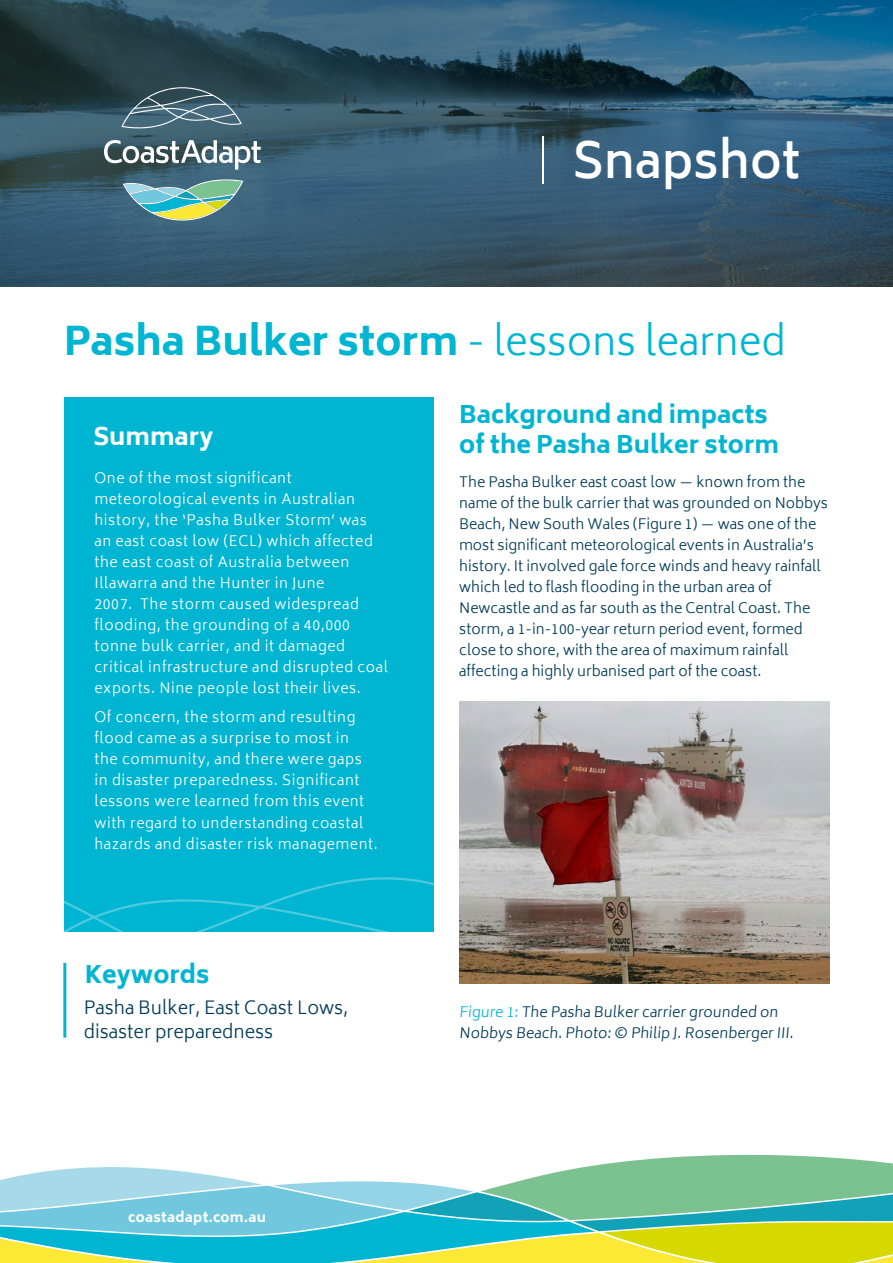
<style>
.page{position:relative;width:893px;height:1263px;background:#fff}
.page>*{position:absolute;margin:0;border:0;box-sizing:border-box;transform-origin:0 0}
.t1{font:600 48px "Biryani";color:#fff}
.t2{font:800 39px "Biryani";color:#00b5d2}
.t3{font:800 24px/30px "Biryani";color:#00b5d2}
.t4{font:800 24px "Biryani";color:#fff}
.t5{font:300 18px/24px "Biryani";color:#003a57}
.t6{font:300 14.25px/21px "Biryani";letter-spacing:.04em;color:#fff}
.t7{font:300 14.25px/21px "Biryani";color:#003a57}
.t8{font:800 13.5px "Biryani";letter-spacing:.02em;color:#fff}
.s1{font-weight:300}
.s2{color:#00b5d2}
</style>
<div class="page">
<svg style="left:0;top:1154px;width:893px;height:109px"></svg>
<hr style="left:63px;top:963px;width:3px;height:74px;background:#00b5d2">
<div style="left:64px;top:397px;width:370px;height:534px;background:#00b5d2"></div>
<svg style="left:64px;top:877px;width:370px;height:54px"></svg>
<svg style="left:0;top:0;width:893px;height:286px;background:#31566c"></svg>
<hr style="left:543px;top:137px;width:1px;height:47px;background:#fff">
<svg style="left:123px;top:179px;width:120px;height:42px;background:#74a799"></svg>
<svg style="left:121px;top:87px;width:121px;height:42px;background:#4e6b77"></svg>
<svg style="left:104px;top:140px;width:157px;height:30px"></svg>
<img style="left:459px;top:702px;width:370px;height:281px">
<h1 class="t1" style="left:573px;top:134px;width:229px">Snapshot</h1>
<h2 class="t2" style="left:64px;top:318px;width:724px">Pasha Bulker storm <span class="s1">- lessons learned</span></h2>
<h3 class="t4" style="left:93px;top:422px;width:122px">Summary</h3>
<p class="t6" style="left:94px;top:467px;width:295px">One of the most significant meteorological events in Australian history, the ‘Pasha Bulker Storm’ was<br>an east coast low (ECL) which affected the east coast of Australia between Illawarra and the Hunter in June<br>2007. The storm caused widespread flooding, the grounding of a 40,000 tonne bulk carrier, and it damaged critical infrastructure and disrupted coal exports. Nine people lost their lives.</p>
<p class="t6" style="left:94px;top:707px;width:285px">Of concern, the storm and resulting flood came as a surprise to most in<br>the community, and there were gaps in disaster preparedness. Significant lessons were learned from this event with regard to understanding coastal hazards and disaster risk management.</p>
<h3 class="t3" style="left:85px;top:960px;width:126px">Keywords</h3>
<p class="t5" style="left:84px;top:996px;width:266px">Pasha Bulker, East Coast Lows, disaster preparedness</p>
<p class="t8" style="left:128px;top:1209px;width:139px">coastadapt.com.au</p>
<h3 class="t3" style="left:459px;top:400px;width:321px">Background and impacts of the Pasha Bulker storm</h3>
<p class="t7" style="left:459px;top:472px;width:370px">The Pasha Bulker east coast low — known from the name of the bulk carrier that was grounded on Nobbys Beach, New South Wales (Figure 1) — was one of the most significant meteorological events in Australia’s history. It involved gale force winds and heavy rainfall which led to flash flooding in the urban area of Newcastle and as far south as the Central Coast. The storm, a 1-in-100-year return period event, formed close to shore, with the area of maximum rainfall affecting a highly urbanised part of the coast.</p>
<p class="t7" style="left:459px;top:1002px;width:338px"><span class="s2">Figure 1:</span> The Pasha Bulker carrier grounded on<br>Nobbys Beach. Photo: © Philip J. Rosenberger III.</p>
</div>
